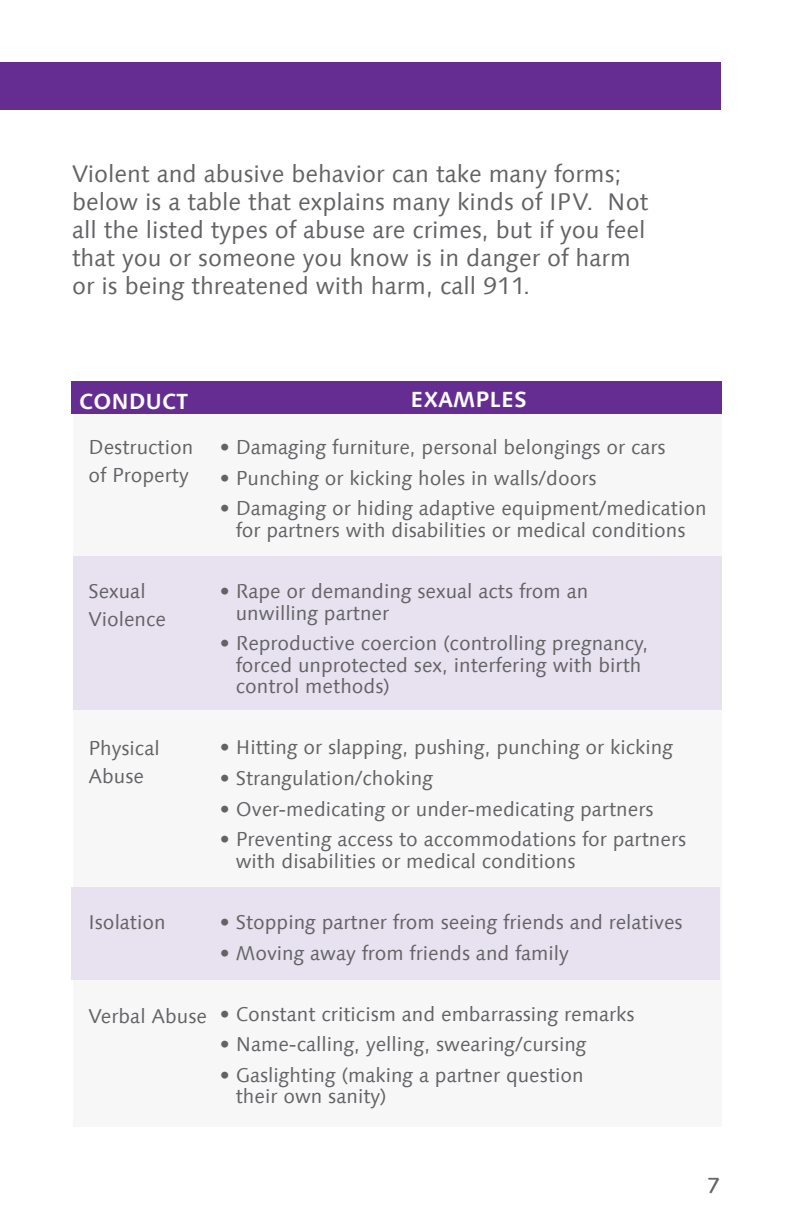
<style>
.page{position:relative;width:792px;height:1224px;background:#fff}
.page>*{position:absolute;margin:0;border:0;box-sizing:border-box;transform-origin:0 0}
.Lato_White{font:24px/28px "Linotype Syntax Com";color:#636366}
.Lato_White-2{font:700 22px "Linotype Syntax Com";color:#fff}
.t1{font:500 22px "Linotype Syntax Com";color:#636366}
.Lato_White-3{font:20px/21.6px "Linotype Syntax Com";color:#636366}
</style>
<div class="page">
<div style="left:73px;top:412px;width:649px;height:714px;background:#f7f7f8"></div>
<div style="left:73px;top:557px;width:649px;height:153px;background:#e8e1ef"></div>
<div style="left:71px;top:887px;width:649px;height:92px;background:#e8e1ef"></div>
<div style="left:0;top:62px;width:720px;height:47px;background:#652d91"></div>
<div style="left:71px;top:382px;width:651px;height:32px;background:#652d91"></div>
<p class="Lato_White" style="left:72px;top:159px;width:578px">Violent and abusive behavior can take many forms; below is a table that explains many kinds of IPV. Not all the listed types of abuse are crimes, but if you feel that you or someone you know is in danger of harm or is being threatened with harm, call 911.</p>
<p class="Lato_White-2" style="left:79px;top:387px;width:111px">CONDUCT</p>
<p class="Lato_White-2" style="left:411px;top:385px;width:118px">EXAMPLES</p>
<p class="Lato_White-3" style="left:88px;top:433px;width:106px;line-height:28px">Destruction of Property</p>
<p class="Lato_White-3" style="left:220px;top:436px;width:447px">• Damaging furniture, personal belongings or cars</p>
<p class="Lato_White-3" style="left:220px;top:467px;width:378px">• Punching or kicking holes in walls/doors</p>
<p class="Lato_White-3" style="left:220px;top:497px;width:488px;text-align:center">• Damaging or hiding adaptive equipment/medication for partners with disabilities or medical conditions</p>
<p class="Lato_White-3" style="left:88px;top:577px;width:79px;line-height:28px">Sexual<br>Violence</p>
<p class="Lato_White-3" style="left:88px;top:734px;width:73px;line-height:28px">Physical<br>Abuse</p>
<p class="Lato_White-3" style="left:236px;top:580px;width:354px;text-indent:-16px">• Rape or demanding sexual acts from an unwilling partner</p>
<p class="Lato_White-3" style="left:236px;top:632px;width:414px;text-indent:-16px">• Reproductive coercion (controlling pregnancy, forced unprotected sex, interfering with birth control methods)</p>
<p class="Lato_White-3" style="left:220px;top:737px;width:455px">• Hitting or slapping, pushing, punching or kicking</p>
<p class="Lato_White-3" style="left:220px;top:767px;width:215px">• Strangulation/choking</p>
<p class="Lato_White-3" style="left:220px;top:798px;width:435px">• Over-medicating or under-medicating partners</p>
<p class="Lato_White-3" style="left:236px;top:828px;width:452px;text-indent:-16px">• Preventing access to accommodations for partners with disabilities or medical conditions</p>
<p class="Lato_White-3" style="left:88px;top:911px;width:79px">Isolation</p>
<p class="Lato_White-3" style="left:220px;top:911px;width:464px">• Stopping partner from seeing friends and relatives</p>
<p class="Lato_White-3" style="left:220px;top:942px;width:351px">• Moving away from friends and family</p>
<p class="Lato_White-3" style="left:88px;top:1005px;width:120px">Verbal Abuse</p>
<p class="Lato_White-3" style="left:220px;top:1003px;width:416px">• Constant criticism and embarrassing remarks</p>
<p class="Lato_White-3" style="left:220px;top:1033px;width:368px">• Name-calling, yelling, swearing/cursing</p>
<p class="Lato_White-3" style="left:236px;top:1064px;width:350px;text-indent:-16px">• Gaslighting (making a partner question their own sanity)</p>
<p class="t1" style="left:707px;top:1171px;width:14px">7</p>
</div>
